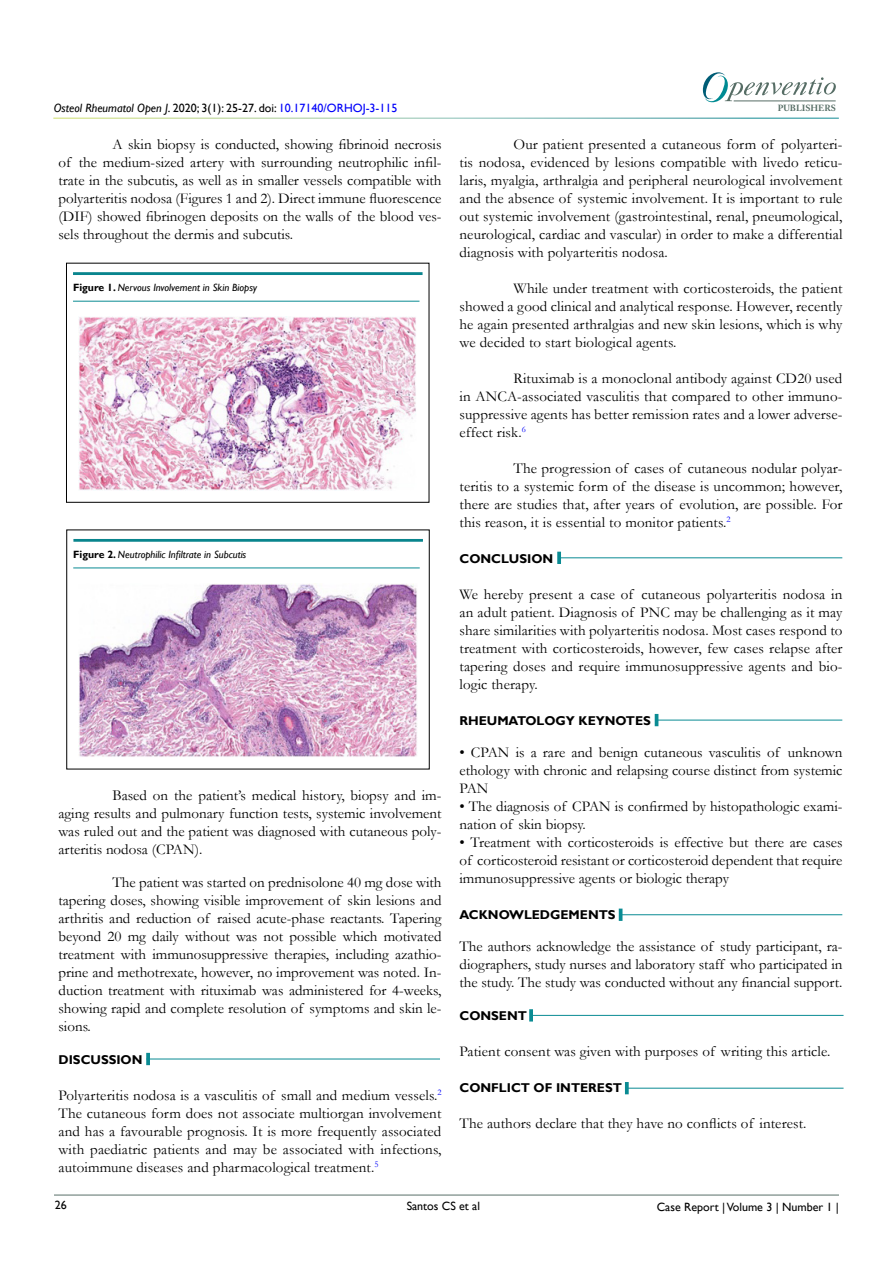
<style>
.page{position:relative;width:893px;height:1263px;background:#fff}
.page>*{position:absolute;margin:0;border:0;box-sizing:border-box;transform-origin:0 0}
.t1{font:15px/18px "Garamond";letter-spacing:.005em;color:#000;text-align:justify}
.t2{font:700 12.75px "Gill Sans";color:#000}
.t3{font:12px "Gill Sans";color:#000}
.t4{font:italic 10.5px "Gill Sans";color:#000}
.t5{font:700 8.85px "Adobe Caslon Pro";color:#566d65}
.s1{font-style:italic}
.s2{color:#0000fa}
.s3{font-weight:700;font-style:normal}
</style>
<div class="page">
<hr style="left:54px;top:1195px;width:785px;height:1px;background:#597068">
<svg style="left:702px;top:72px;width:134px;height:30px"></svg>
<hr style="left:734px;top:101px;width:102px;height:1px;background:#566d65">
<hr style="left:146px;top:1059px;width:294px;height:1px;background:#0a8b93">
<svg style="left:146px;top:1053px;width:4px;height:12px"></svg>
<div style="left:61px;top:261px;width:375px;height:15px;background:#f6f1f3;opacity:.75"></div>
<hr style="left:73px;top:301px;width:346px;height:1px;background:#0a8b93">
<img style="left:79px;top:317px;width:337px;height:174px">
<div style="left:61px;top:528px;width:375px;height:15px;background:#f6f1f3;opacity:.75"></div>
<hr style="left:73px;top:567px;width:347px;height:1px;background:#0a8b93">
<img style="left:79px;top:584px;width:338px;height:173px">
<hr style="left:559px;top:557px;width:283px;height:1px;background:#0a8b93">
<svg style="left:557px;top:552px;width:4px;height:12px"></svg>
<hr style="left:657px;top:720px;width:185px;height:1px;background:#0a8b93">
<svg style="left:655px;top:714px;width:3px;height:12px"></svg>
<hr style="left:621px;top:914px;width:221px;height:1px;background:#0a8b93">
<svg style="left:619px;top:908px;width:3px;height:13px"></svg>
<hr style="left:531px;top:1015px;width:312px;height:1px;background:#0a8b93">
<svg style="left:529px;top:1009px;width:4px;height:12px"></svg>
<hr style="left:627px;top:1088px;width:216px;height:1px;background:#0a8b93">
<svg style="left:625px;top:1082px;width:4px;height:12px"></svg>
<p class="t3" style="left:54px;top:101px;width:345px"><span class="s1">Osteol Rheumatol Open J</span>. 2020; 3(1): 25-27. doi: <span class="s2">10.17140/ORHOJ-3-115</span></p>
<p class="t1" style="left:58px;top:134px;width:385px;text-indent:54px">A skin biopsy is conducted, showing fibrinoid necrosis of the medium-sized artery with surrounding neutrophilic infil&shy;trate in the subcutis, as well as in smaller vessels compatible with polyarteritis nodosa (Figures 1 and 2). Direct immune fluorescence (DIF) showed fibrinogen deposits on the walls of the blood ves&shy;sels throughout the dermis and subcutis.</p>
<p class="t4" style="left:73px;top:282px;width:185px"><span class="s3">Figure 1.</span> Nervous Involvement in Skin Biopsy</p>
<p class="t4" style="left:73px;top:548px;width:175px"><span class="s3">Figure 2.</span> Neutrophilic Infiltrate in Subcutis</p>
<p class="t1" style="left:58px;top:785px;width:385px;text-indent:54px">Based on the patient’s medical history, biopsy and im&shy;aging results and pulmonary function tests, systemic involvement was ruled out and the patient was diagnosed with cutaneous poly&shy;arteritis nodosa (CPAN).</p>
<p class="t1" style="left:58px;top:872px;width:384px;text-indent:54px">The patient was started on prednisolone 40 mg dose with tapering doses, showing visible improvement of skin lesions and arthritis and reduction of raised acute-phase reactants. Tapering beyond 20 mg daily without was not possible which motivated treatment with immunosuppressive therapies, including azathio&shy;prine and methotrexate, however, no improvement was noted. In&shy;duction treatment with rituximab was administered for 4-weeks, showing rapid and complete resolution of symptoms and skin le&shy;sions.</p>
<p class="t2" style="left:58px;top:1052px;width:86px">DISCUSSION</p>
<p class="t1" style="left:58px;top:1085px;width:384px">Polyarteritis nodosa is a vasculitis of small and medium vessels.<sup>2<br></sup>The cutaneous form does not associate multiorgan involvement and has a favourable prognosis. It is more frequently associated with paediatric patients and may be associated with infections, autoimmune diseases and pharmacological treatment.<sup>5</sup></p>
<p class="t5" style="left:778px;top:103px;width:60px">PUBLISHERS</p>
<p class="t1" style="left:459px;top:134px;width:384px;text-indent:54px">Our patient presented a cutaneous form of polyarteri&shy;tis nodosa, evidenced by lesions compatible with livedo reticu&shy;laris, myalgia, arthralgia and peripheral neurological involvement and the absence of systemic involvement. It is important to rule out systemic involvement (gastrointestinal, renal, pneumological, neurological, cardiac and vascular) in order to make a differential diagnosis with polyarteritis nodosa.</p>
<p class="t1" style="left:459px;top:278px;width:384px;text-indent:54px">While under treatment with corticosteroids, the patient showed a good clinical and analytical response. However, recently he again presented arthralgias and new skin lesions, which is why we decided to start biological agents.</p>
<p class="t1" style="left:459px;top:368px;width:384px;text-indent:54px">Rituximab is a monoclonal antibody against CD20 used in ANCA-associated vasculitis that compared to other immuno&shy;suppressive agents has better remission rates and a lower adverse&shy;effect risk.<sup>6</sup></p>
<p class="t1" style="left:459px;top:458px;width:384px;text-indent:54px">The progression of cases of cutaneous nodular polyar&shy;teritis to a systemic form of the disease is uncommon; however, there are studies that, after years of evolution, are possible. For this reason, it is essential to monitor patients.<sup>2</sup></p>
<p class="t2" style="left:459px;top:551px;width:95px">CONCLUSION</p>
<p class="t1" style="left:459px;top:584px;width:384px">We hereby present a case of cutaneous polyarteritis nodosa in an adult patient. Diagnosis of PNC may be challenging as it may share similarities with polyarteritis nodosa. Most cases respond to treatment with corticosteroids, however, few cases relapse after tapering doses and require immunosuppressive agents and bio&shy;logic therapy.</p>
<p class="t2" style="left:459px;top:713px;width:193px">RHEUMATOLOGY KEYNOTES</p>
<p class="t1" style="left:459px;top:743px;width:385px">• CPAN is a rare and benign cutaneous vasculitis of unknown ethology with chronic and relapsing course distinct from systemic PAN</p>
<p class="t1" style="left:459px;top:797px;width:384px">• The diagnosis of CPAN is confirmed by histopathologic exami&shy;nation of skin biopsy.</p>
<p class="t1" style="left:459px;top:833px;width:384px">• Treatment with corticosteroids is effective but there are cases of corticosteroid resistant or corticosteroid dependent that require immunosuppressive agents or biologic therapy</p>
<p class="t2" style="left:459px;top:907px;width:158px">ACKNOWLEDGEMENTS</p>
<p class="t1" style="left:459px;top:937px;width:384px">The authors acknowledge the assistance of study participant, ra&shy;diographers, study nurses and laboratory staff who participated in the study. The study was conducted without any financial support.</p>
<p class="t2" style="left:459px;top:1008px;width:69px">CONSENT</p>
<p class="t1" style="left:459px;top:1042px;width:372px">Patient consent was given with purposes of writing this article.</p>
<p class="t2" style="left:459px;top:1080px;width:164px">CONFLICT OF INTEREST</p>
<p class="t1" style="left:459px;top:1114px;width:348px">The authors declare that they have no conflicts of interest.</p>
<p class="t3" style="left:55px;top:1198px;width:13px">26</p>
<p class="t3" style="left:657px;top:1199px;width:184px">Case Report | Volume 3 | Number 1 |</p>
<p class="t3" style="left:407px;top:1199px;width:75px">Santos CS et al</p>
</div>
